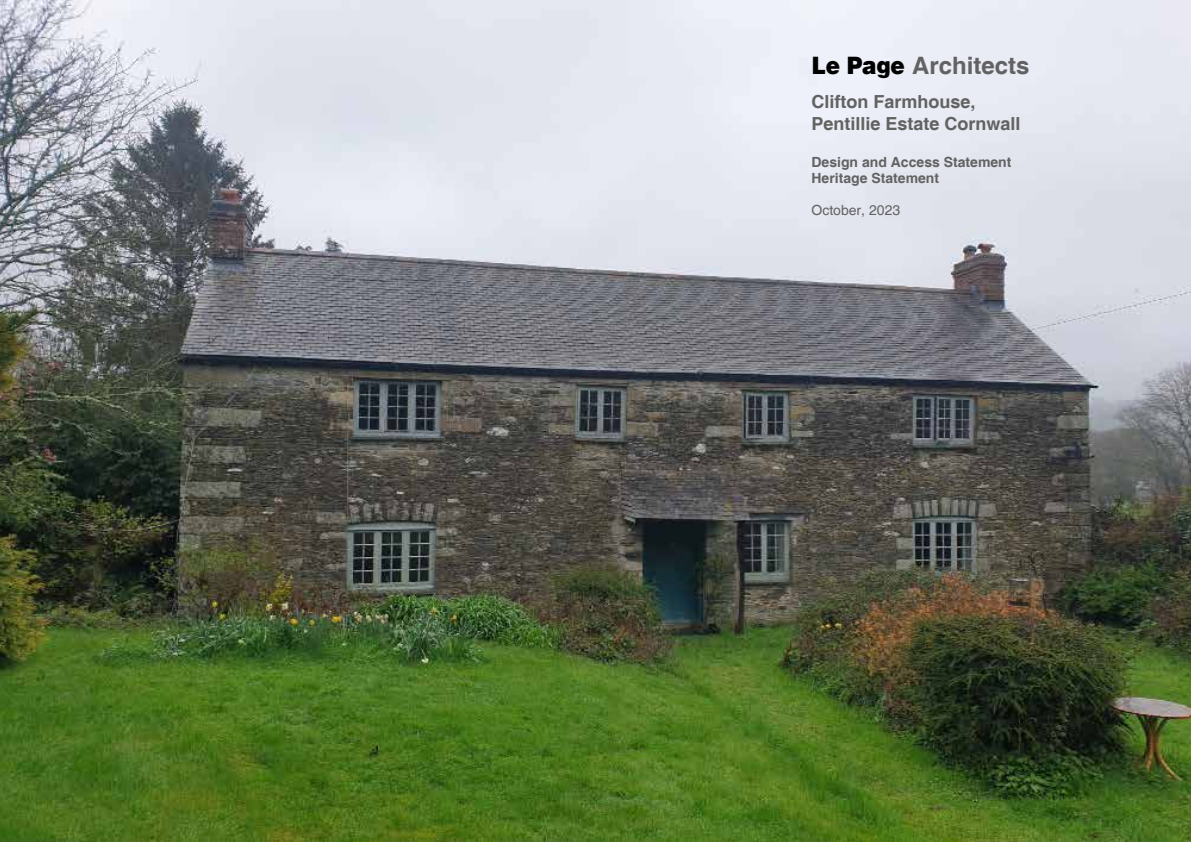
<style>
.page{position:relative;width:1191px;height:842px;background:#fff}
.page>*{position:absolute;margin:0;border:0;box-sizing:border-box;transform-origin:0 0}
.t1{font:700 24px "Helvetica";color:#626262}
.t2{font:700 18px/21.6px "Helvetica";color:#626262}
.t3{font:700 14px/16px "Helvetica";color:#626262}
.t4{font:14px "Helvetica";color:#626262}
.s1{font-family:"Helvetica LT";font-weight:900;color:#000}
</style>
<div class="page">
<img style="left:0;top:1px;width:1191px;height:841px">
<h1 class="t1" style="left:811px;top:51px;width:219px"><span class="s1">Le Page</span> Architects</h1>
<p class="t2" style="left:811px;top:92px;width:211px">Clifton Farmhouse,<br>Pentillie Estate Cornwall</p>
<p class="t3" style="left:811px;top:155px;width:201px">Design and Access Statement<br>Heritage Statement</p>
<p class="t4" style="left:811px;top:202px;width:90px">October, 2023</p>
</div>
